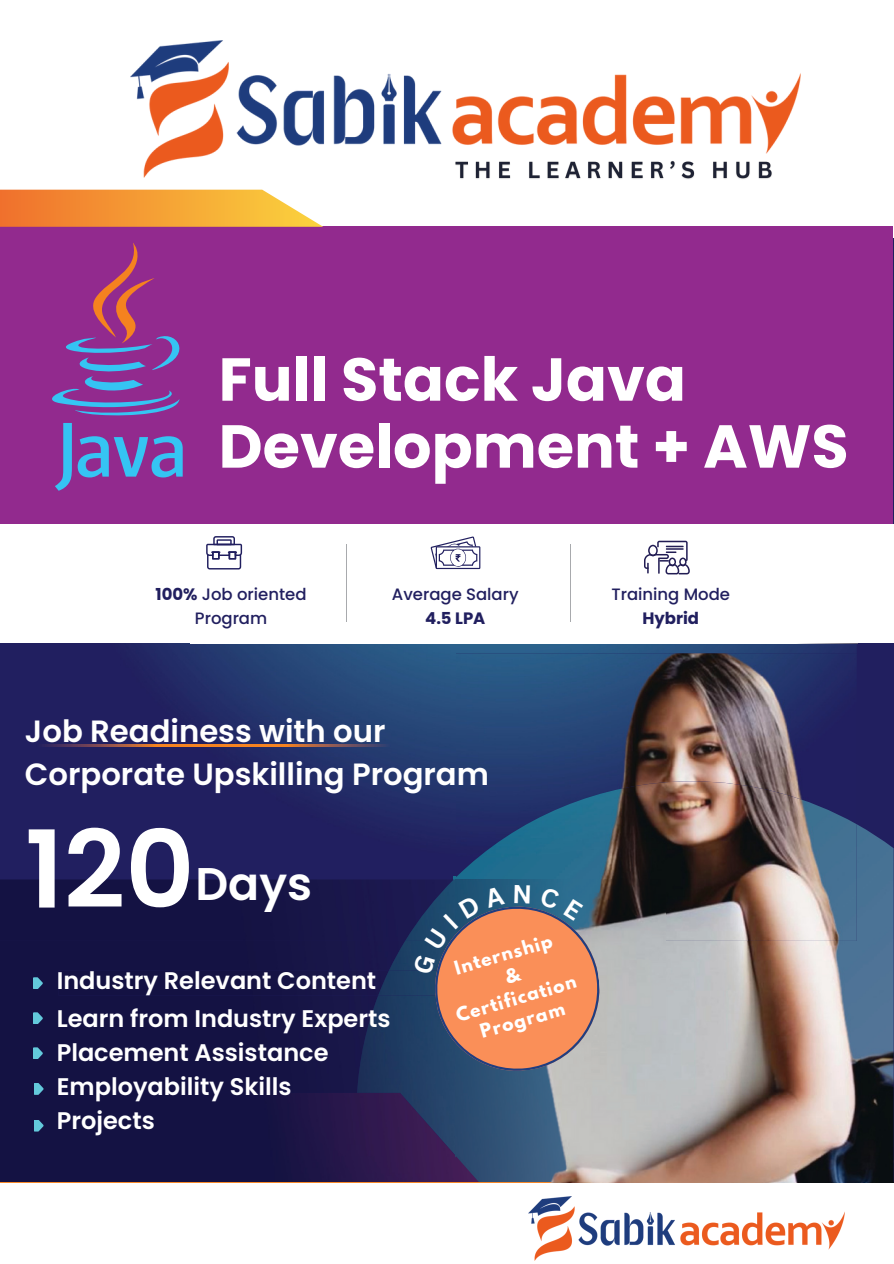
<style>
.page{position:relative;width:894px;height:1264px;background:#fff}
.page>*{position:absolute;margin:0;border:0;box-sizing:border-box;transform-origin:0 0}
.t1{font:600 107.25px "Poppins";color:#fff}
.t2{font:700 60.45px/66.9px "Poppins";color:#fff}
.t3{font:600 45.75px "Poppins";color:#fff}
.t4{font:600 30.75px/42.8px "Poppins";color:#fff}
.t5{font:600 24px/33.8px "Poppins";color:#fff}
.t6{font:700 17.1px "League Spartan";color:#fff}
.t7{font:500 16.5px/23.7px "Poppins";color:#211f5f;text-align:center}
.s1{font-weight:700}
</style>
<div class="page">
<img style="left:0;top:643px;width:427px;height:236px">
<img style="left:427px;top:643px;width:429px;height:46px">
<img style="left:427px;top:689px;width:29px;height:187px">
<img style="left:34px;top:712px;width:331px;height:32px">
<div style="left:0;top:940px;width:357px;height:152px;background:#141243"></div>
<img style="left:0;top:879px;width:405px;height:61px">
<img style="left:357px;top:940px;width:99px;height:152px">
<img style="left:405px;top:879px;width:8px;height:61px">
<img style="left:0;top:1092px;width:456px;height:90px">
<div style="left:59px;top:970px;width:319px;height:25px;background:#141243"></div>
<img style="left:378px;top:970px;width:35px;height:25px">
<div style="left:0;top:226px;width:893px;height:416px;background:#922a8e"></div>
<svg style="left:0;top:190px;width:323px;height:37px;background:#f5a547"></svg>
<div style="left:0;top:524px;width:893px;height:118px;background:#fff"></div>
<svg style="left:206px;top:536px;width:36px;height:33px"></svg>
<hr style="left:346px;top:544px;width:1px;height:77px;background:#a8aaad">
<svg style="left:430px;top:536px;width:50px;height:33px;background:#c7c7d7"></svg>
<hr style="left:570px;top:544px;width:1px;height:77px;background:#a8aaad">
<svg style="left:643px;top:540px;width:46px;height:34px;background:#c0bfce"></svg>
<svg style="left:52px;top:243px;width:128px;height:172px"></svg>
<svg style="left:55px;top:423px;width:128px;height:68px"></svg>
<img style="left:37px;top:744px;width:353px;height:2px">
<svg style="left:33px;top:977px;width:10px;height:12px"></svg>
<svg style="left:33px;top:1012px;width:10px;height:12px"></svg>
<svg style="left:33px;top:1047px;width:10px;height:12px"></svg>
<div style="left:855px;top:653px;width:38px;height:196px;background:#211f5f"></div>
<img style="left:456px;top:653px;width:400px;height:128px">
<img style="left:665px;top:824px;width:228px;height:358px">
<img style="left:456px;top:781px;width:400px;height:159px">
<img style="left:456px;top:879px;width:209px;height:303px">
<img style="left:456px;top:1156px;width:23px;height:26px">
<img style="left:131px;top:40px;width:669px;height:138px">
<svg style="left:34px;top:1082px;width:10px;height:12px"></svg>
<img style="left:451px;top:154px;width:327px;height:25px">
<img style="left:528px;top:1196px;width:315px;height:64px">
<svg style="left:34px;top:1119px;width:10px;height:12px"></svg>
<svg style="left:413px;top:876px;width:190px;height:199px;background:#a07869"></svg>
<p class="t2" style="left:218px;top:346px;width:631px">Full Stack Java<br>Development + AWS</p>
<p class="t7" style="left:155px;top:582px;width:152px"><span class="s1">100%</span> Job oriented<br>Program</p>
<p class="t7" style="left:392px;top:582px;width:128px">Average Salary<br><span class="s1">4.5 LPA</span></p>
<p class="t7" style="left:611px;top:582px;width:120px">Training Mode<br><span class="s1">Hybrid</span></p>
<p class="t4" style="left:25px;top:710px;width:465px">Job Readiness with our<br>Corporate Upskilling Program</p>
<p class="t1" style="left:25px;top:795px;width:171px">120</p>
<p class="t3" style="left:195px;top:852px;width:118px">Days</p>
<p class="t5" style="left:57px;top:962px;width:335px;line-height:37.2px">Industry Relevant Content<br>Learn from Industry Experts</p>
<p class="t5" style="left:57px;top:1036px;width:273px">Placement Assistance<br>Employability Skills<br>Projects</p>
<p class="t6" style="left:452px;top:959px;width:102px;rotate:-16deg">Internship</p>
<h5 class="t6" style="left:454px;top:1006px;width:126px;rotate:-16deg">Certification</h5>
<p class="t6" style="left:478px;top:1023px;width:89px;rotate:-16deg">Program</p>
</div>
